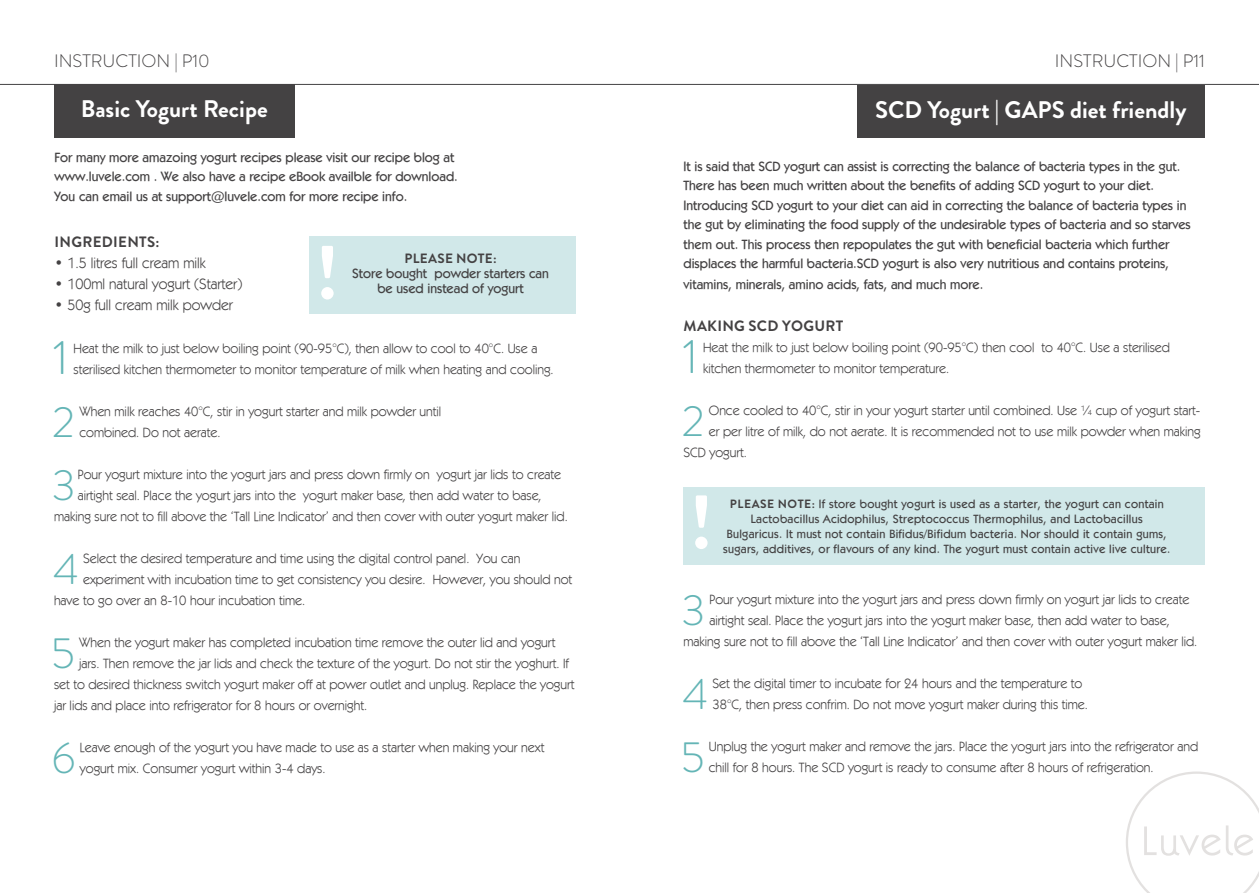
<style>
.page{position:relative;width:1259px;height:893px;background:#fff}
.page>*{position:absolute;margin:0;border:0;box-sizing:border-box;transform-origin:0 0}
.t1{font:700 75.6px "Brandon Grotesque";color:#fff}
.t2{font:300 48.3px "Brandon Grotesque";color:#64b5b6}
.t3{font:300 43.5px "Brandon Grotesque";color:#64b5b6}
.t4{font:700 24px "Brandon Grotesque";color:#fff}
.t5{font:300 18px "Brandon Grotesque";color:#444243}
.t6{font:15px "Kabel IT Cby BT";color:#444243}
.t7{font:700 15px "Brandon Grotesque";letter-spacing:.02em;color:#444243}
.t8{font:13.5px/21px "Kabel IT Cby BT";color:#444243}
.t9{font:500 13.5px/19.5px "Kabel IT Cby BT";color:#444243;text-align:center}
.t10{font:700 13.5px "Brandon Grotesque";letter-spacing:.02em;color:#444243}
.t11{font:500 12px/15px "Kabel IT Cby BT";letter-spacing:.025em;color:#444243;text-align:center}
.s1{font-family:"Brandon Grotesque";font-weight:700}
</style>
<div class="page">
<svg style="left:1126px;top:771px;width:133px;height:122px"></svg>
<hr style="left:0;top:84px;width:1259px;height:1px;background:#444243">
<div style="left:309px;top:236px;width:266px;height:77px;background:#d1e8e9"></div>
<div style="left:857px;top:85px;width:348px;height:53px;background:#444243"></div>
<div style="left:683px;top:487px;width:521px;height:78px;background:#d1e8e9"></div>
<div style="left:54px;top:84px;width:240px;height:54px;background:#444243"></div>
<p class="t5" style="left:54px;top:49px;width:157px">INSTRUCTION | P10</p>
<p class="t5" style="left:1055px;top:48px;width:152px">INSTRUCTION | P11</p>
<p class="t4" style="left:81px;top:92px;width:188px">Basic Yogurt Recipe</p>
<p class="t9" style="left:54px;top:147px;width:401px">For many more amazoing yogurt recipes please visit our recipe blog at</p>
<p class="t9" style="left:54px;top:167px;width:405px">www.luvele.com . We also have a recipe eBook availble for download.</p>
<p class="t9" style="left:54px;top:186px;width:354px">You can email us at support@luvele.com for more recipe info.</p>
<p class="t7" style="left:55px;top:231px;width:106px">INGREDIENTS:</p>
<p class="t6" style="left:54px;top:254px;width:153px">• 1.5 litres full cream milk</p>
<p class="t6" style="left:54px;top:275px;width:189px">• 100ml natural yogurt (Starter)</p>
<p class="t6" style="left:54px;top:296px;width:180px">• 50g full cream milk powder</p>
<p class="t2" style="left:53px;top:324px;width:17px">1</p>
<p class="t8" style="left:74px;top:337px;width:481px">Heat the milk to just below boiling point (90-95°C), then allow to cool to 40°C. Use a sterilised kitchen thermometer to monitor temperature of milk when heating and cooling.</p>
<p class="t3" style="left:52px;top:392px;width:24px">2</p>
<p class="t8" style="left:79px;top:400px;width:363px">When milk reaches 40°C, stir in yogurt starter and milk powder until</p>
<p class="t1" style="left:316px;top:220px;width:25px">!</p>
<p class="t10" style="left:404px;top:248px;width:94px">PLEASE NOTE:</p>
<p class="t9" style="left:352px;top:265px;width:198px;line-height:15px">Store bought powder starters can be used instead of yogurt</p>
<p class="t8" style="left:79px;top:421px;width:143px">combined. Do not aerate.</p>
<p class="t3" style="left:52px;top:455px;width:25px">3</p>
<p class="t8" style="left:78px;top:463px;width:485px">Pour yogurt mixture into the yogurt jars and press down firmly on yogurt jar lids to create</p>
<p class="t8" style="left:78px;top:484px;width:465px">airtight seal. Place the yogurt jars into the yogurt maker base, then add water to base,</p>
<p class="t8" style="left:54px;top:505px;width:515px">making sure not to fill above the ‘Tall Line Indicator’ and then cover with outer yogurt maker lid.</p>
<p class="t3" style="left:53px;top:539px;width:27px">4</p>
<p class="t8" style="left:83px;top:547px;width:439px">Select the desired temperature and time using the digital control panel. You can</p>
<p class="t8" style="left:83px;top:568px;width:491px">experiment with incubation time to get consistency you desire. However, you should not</p>
<p class="t8" style="left:54px;top:589px;width:253px">have to go over an 8-10 hour incubation time.</p>
<p class="t3" style="left:51px;top:623px;width:25px">5</p>
<p class="t8" style="left:79px;top:631px;width:477px">When the yogurt maker has completed incubation time remove the outer lid and yogurt</p>
<p class="t8" style="left:79px;top:652px;width:491px">jars. Then remove the jar lids and check the texture of the yogurt. Do not stir the yoghurt. If</p>
<p class="t8" style="left:54px;top:673px;width:522px">set to desired thickness switch yogurt maker off at power outlet and unplug. Replace the yogurt</p>
<p class="t8" style="left:54px;top:694px;width:315px">jar lids and place into refrigerator for 8 hours or overnight.</p>
<p class="t3" style="left:51px;top:728px;width:26px">6</p>
<p class="t8" style="left:80px;top:736px;width:466px">Leave enough of the yogurt you have made to use as a starter when making your next yogurt mix. Consumer yogurt within 3-4 days.</p>
<p class="t4" style="left:875px;top:93px;width:313px">SCD Yogurt | GAPS diet friendly</p>
<p class="t9" style="left:683px;top:156px;width:509px;text-align:left">It is said that SCD yogurt can assist is correcting the balance of bacteria types in the gut.<br>There has been much written about the benefits of adding SCD yogurt to your diet.<br>Introducing SCD yogurt to your diet can aid in correcting the balance of bacteria types in the gut by eliminating the food supply of the undesirable types of bacteria and so starves them out. This process then repopulates the gut with beneficial bacteria which further displaces the harmful bacteria.SCD yogurt is also very nutritious and contains proteins,</p>
<p class="t9" style="left:683px;top:275px;width:301px">vitamins, minerals, amino acids, fats, and much more.</p>
<p class="t7" style="left:683px;top:316px;width:161px">MAKING SCD YOGURT</p>
<p class="t2" style="left:682px;top:324px;width:17px">1</p>
<p class="t8" style="left:703px;top:337px;width:468px">Heat the milk to just below boiling point (90-95°C) then cool to 40°C. Use a sterilised kitchen thermometer to monitor temperature.</p>
<p class="t3" style="left:682px;top:392px;width:24px">2</p>
<p class="t8" style="left:709px;top:400px;width:493px">Once cooled to 40°C, stir in your yogurt starter until combined. Use ¼ cup of yogurt start-</p>
<p class="t8" style="left:709px;top:421px;width:493px">er per litre of milk, do not aerate. It is recommended not to use milk powder when making</p>
<p class="t8" style="left:683px;top:442px;width:65px">SCD yogurt.</p>
<p class="t1" style="left:689px;top:469px;width:25px">!</p>
<p class="t11" style="left:727px;top:496px;width:441px"><span class="s1">PLEASE NOTE:</span> If store bought yogurt is used as a starter, the yogurt can contain<br>Lactobacillus Acidophilus, Streptococcus Thermophilus, and Lactobacillus<br>Bulgaricus. It must not contain Bifidus/Bifidum bacteria. Nor should it contain gums,</p>
<p class="t11" style="left:723px;top:541px;width:449px">sugars, additives, or flavours of any kind. The yogurt must contain active live culture.</p>
<p class="t3" style="left:681px;top:581px;width:25px">3</p>
<p class="t8" style="left:709px;top:589px;width:481px">Pour yogurt mixture into the yogurt jars and press down firmly on yogurt jar lids to create</p>
<p class="t8" style="left:709px;top:610px;width:462px">airtight seal. Place the yogurt jars into the yogurt maker base, then add water to base,</p>
<p class="t8" style="left:683px;top:631px;width:515px">making sure not to fill above the ‘Tall Line Indicator’ and then cover with outer yogurt maker lid.</p>
<p class="t3" style="left:683px;top:665px;width:27px">4</p>
<p class="t8" style="left:712px;top:673px;width:371px">Set the digital timer to incubate for 24 hours and the temperature to</p>
<p class="t8" style="left:712px;top:694px;width:377px">38°C, then press confrim. Do not move yogurt maker during this time.</p>
<p class="t3" style="left:680px;top:728px;width:25px">5</p>
<p class="t8" style="left:709px;top:736px;width:491px">Unplug the yogurt maker and remove the jars. Place the yogurt jars into the refrigerator and chill for 8 hours. The SCD yogurt is ready to consume after 8 hours of refrigeration.</p>
</div>
